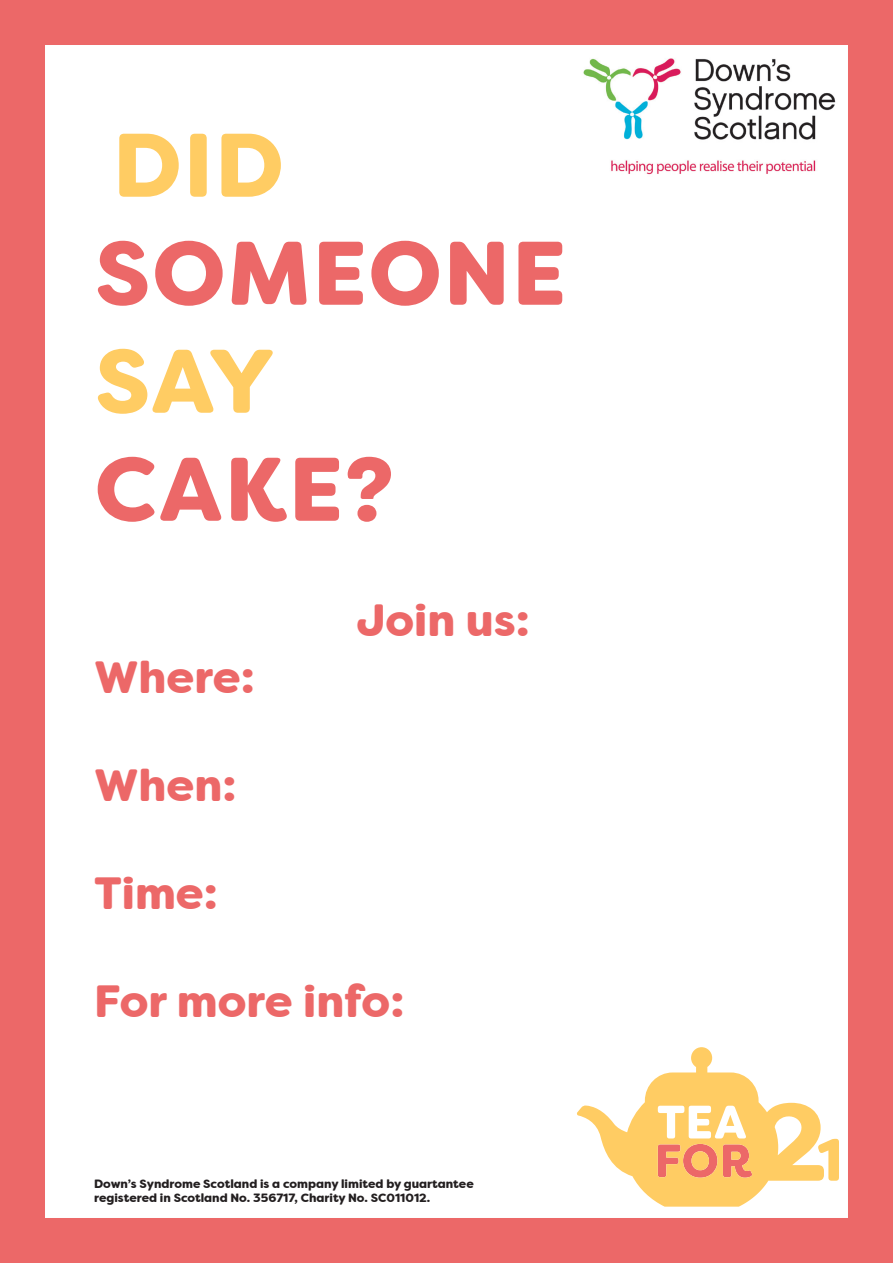
<style>
.page{position:relative;width:893px;height:1263px;background:#fff}
.page>*{position:absolute;margin:0;border:0;box-sizing:border-box;transform-origin:0 0}
.t1{font:900 90px "Filson Soft";letter-spacing:.025em;color:#ec6868}
.t2{font:900 90px "Filson Soft";letter-spacing:.015em;color:#ffcc63}
.t3{font:900 45px "Filson Soft";color:#ec6868}
.t4{font:900 12px "Filson Soft";color:#231f20}
</style>
<div class="page">
<img style="left:583px;top:58px;width:253px;height:117px">
<div style="left:0;top:0;width:893px;height:1263px;border:45px solid #ec6868"></div>
<svg style="left:577px;top:1047px;width:262px;height:159px"></svg>
<p class="t2" style="left:113px;top:109px;width:172px">DID</p>
<p class="t1" style="left:95px;top:217px;width:473px">SOMEONE</p>
<p class="t2" style="left:95px;top:325px;width:182px">SAY</p>
<p class="t1" style="left:95px;top:433px;width:300px">CAKE?</p>
<p class="t3" style="left:94px;top:649px;width:162px">Where:</p>
<p class="t3" style="left:94px;top:757px;width:144px">When:</p>
<p class="t3" style="left:94px;top:865px;width:125px">Time:</p>
<p class="t3" style="left:357px;top:592px;width:174px">Join us:</p>
<p class="t3" style="left:94px;top:973px;width:312px">For more info:</p>
<p class="t4" style="left:94px;top:1176px;width:381px">Down’s Syndrome Scotland is a company limited by guartantee</p>
<p class="t4" style="left:94px;top:1190px;width:338px">registered in Scotland No. 356717, Charity No. SC011012.</p>
</div>
